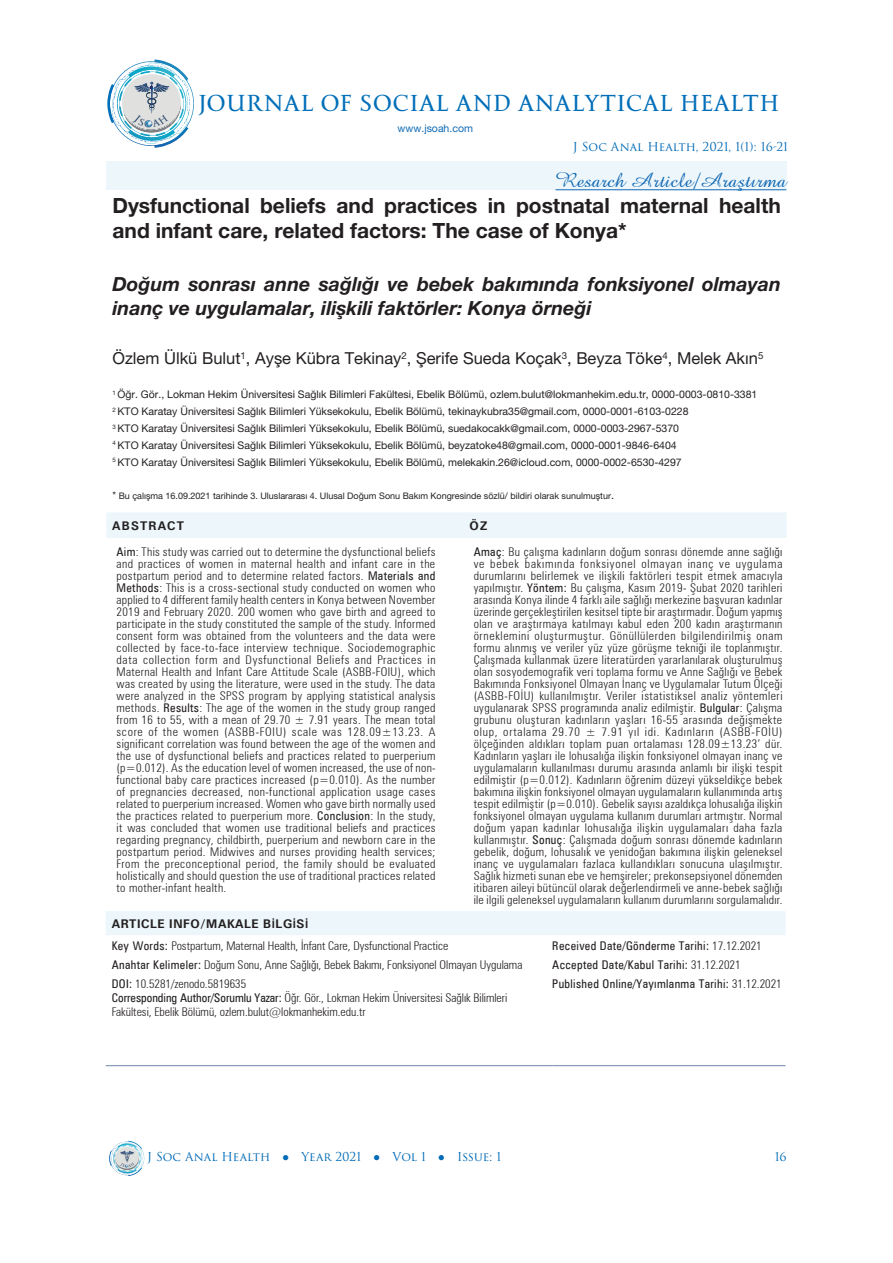
<style>
.page{position:relative;width:893px;height:1263px;background:#fff}
.page>*{position:absolute;margin:0;border:0;box-sizing:border-box;transform-origin:0 0}
.t1{font:26.25px "Transcend";color:#006eb8}
.t2{font:21px/25.2px "Helvetica Neue LT 75 Bd";color:#231f20}
.t3{font:21px "Amazone BT";letter-spacing:.01em;color:#1168b3}
.t4{font:19.5px/23.4px "Helvetica Neue LT 76 Bd It";color:#231f20}
.t5{font:16.5px "Helvetica Neue LT 55 Rm";color:#231f20}
.t6{font:300 condensed 12px/12px "Zurich BT";color:#231f20}
.t7{font:condensed 12px/18.9px "Zurich BT";letter-spacing:.03em;color:#231f20}
.t8{font:12px "Trajan Pro 3";color:#016ab6}
.t9{font:700 12px "Zurich BT";letter-spacing:.1em;color:#231f20}
.t10{font:10.5px/16.8px "Helvetica Neue LT 55 Rm";color:#231f20}
.t11{font:10.5px "Helvetica Neue LT 55 Rm";color:#116cb6}
.t12{font:9px "Helvetica Neue LT 55 Rm";color:#231f20}
.s1{font-size:10.5px}
.s2{font-weight:400}
.s3{font-weight:700;font-stretch:normal}
.s4{font-family:"Calibri";font-weight:700;font-stretch:normal}
.s5{font-weight:300}
.s6{font-family:"Sylfaen"}
</style>
<div class="page">
<img style="left:109px;top:1140px;width:36px;height:36px">
<div style="left:106px;top:162px;width:680px;height:28px;background:#edf7fb"></div>
<hr style="left:555px;top:189px;width:231px;height:1px;background:#1168b3">
<div style="left:106px;top:512px;width:681px;height:26px;background:#edf7fb"></div>
<div style="left:106px;top:911px;width:680px;height:24px;background:#edf7fb"></div>
<hr style="left:106px;top:1065px;width:446px;height:1px;background:#6e87ad">
<hr style="left:552px;top:1065px;width:234px;height:1px;background:#6e87ad">
<svg style="left:107px;top:60px;width:87px;height:88px"></svg>
<h1 class="t1" style="left:198px;top:88px;width:583px">JOURNAL OF SOCIAL AND ANALYTICAL HEALTH</h1>
<p class="t11" style="left:398px;top:121px;width:77px">www.jsoah.com</p>
<p class="t8" style="left:573px;top:139px;width:217px">J Soc Anal Health, 2021, 1(1): 16-21</p>
<h2 class="t3" style="left:555px;top:168px;width:232px">Resarch Article/Araştırma</h2>
<h2 class="t2" style="left:113px;top:192px;width:670px">Dysfunctional beliefs and practices in postnatal maternal health and infant care, related factors: The case of Konya*</h2>
<h3 class="t4" style="left:113px;top:272px;width:670px">Doğum sonrası anne sağlığı ve bebek bakımında fonksiyonel olmayan inanç ve uygulamalar, ilişkili faktörler: Konya örneği</h3>
<h3 class="t5" style="left:113px;top:348px;width:652px">Özlem Ülkü Bulut<sup>1</sup>, Ayşe Kübra Tekinay<sup>2</sup>, Şerife Sueda Koçak<sup>3</sup>, Beyza Töke<sup>4</sup>, Melek Akın<sup>5</sup></h3>
<p class="t10" style="left:113px;top:386px;width:646px"><sup>1</sup> Öğr. Gör., Lokman Hekim Üniversitesi Sağlık Bilimleri Fakültesi, Ebelik Bölümü, ozlem.bulut@lokmanhekim.edu.tr, 0000-0003-0810-3381<br><sup>2</sup> KTO Karatay Üniversitesi Sağlık Bilimleri Yüksekokulu, Ebelik Bölümü, tekinaykubra35@gmail.com, 0000-0001-6103-0228<br><sup>3</sup> KTO Karatay Üniversitesi Sağlık Bilimleri Yüksekokulu, Ebelik Bölümü, suedakocakk@gmail.com, 0000-0003-2967-5370<br><sup>4</sup> KTO Karatay Üniversitesi Sağlık Bilimleri Yüksekokulu, Ebelik Bölümü, beyzatoke48@gmail.com, 0000-0001-9846-6404<br><sup>5</sup> KTO Karatay Üniversitesi Sağlık Bilimleri Yüksekokulu, Ebelik Bölümü, melekakin.26@icloud.com, 0000-0002-6530-4297</p>
<p class="t12" style="left:113px;top:491px;width:503px"><span class="s1">*</span> Bu çalışma 16.09.2021 tarihinde 3. Uluslararası 4. Ulusal Doğum Sonu Bakım Kongresinde sözlü/ bildiri olarak sunulmuştur<span class="s1">.</span></p>
<p class="t9" style="left:112px;top:518px;width:73px">ABSTRACT</p>
<p class="t9" style="left:469px;top:518px;width:19px">ÖZ</p>
<p class="t6" style="left:117px;top:545px;width:321px;text-align:justify"><span class="s2">Aim</span>: This study was carried out to determine the dysfunctional beliefs and practices of women in maternal health and infant care in the postpartum period and to determine related factors. <span class="s2">Materials and Methods</span>: This is a cross-sectional study conducted on women who applied to 4 different family health centers in Konya between November 2019 and February 2020. 200 women who gave birth and agreed to participate in the study constituted the sample of the study. Informed consent form was obtained from the volunteers and the data were collected by face-to-face interview technique. Sociodemographic data collection form and Dysfunctional Beliefs and Practices in Maternal Health and Infant Care Attitude Scale (ASBB-FOIU), which was created by using the literature, were used in the study. The data were analyzed in the SPSS program by applying statistical analysis methods. <span class="s2">Results</span>: The age of the women in the study group ranged from 16 to 55, with a mean of 29.70 ± 7.91 years. The mean total score of the women (ASBB-FOIU) scale was 128.09±13.23. A significant correlation was found between the age of the women and the use of dysfunctional beliefs and practices related to puerperium (p=0.012). As the education level of women increased, the use of non&shy;functional baby care practices increased (p=0.010). As the number of pregnancies decreased, non-functional application usage cases related to puerperium increased. Women who gave birth normally used the practices related to puerperium more. <span class="s2">Conclusion</span>: In the study, it was concluded that women use traditional beliefs and practices regarding pregnancy, childbirth, puerperium and newborn care in the postpartum period. Midwives and nurses providing health services; From the preconceptional period, the family should be evaluated holistically and should question the use of traditional practices related to mother-infant health.</p>
<p class="t6" style="left:474px;top:545px;width:310px;text-align:justify"><span class="s2">Amaç</span>: Bu çalışma kadınların doğum sonrası dönemde anne sağlığı ve bebek bakımında fonksiyonel olmayan inanç ve uygulama durumlarını belirlemek ve ilişkili faktörleri tespit etmek amacıyla yapılmıştır. <span class="s2">Yöntem:</span> Bu çalışma, Kasım 2019- Şubat 2020 tarihleri arasında Konya ilinde 4 farklı aile sağlığı merkezine başvuran kadınlar üzerinde gerçekleştirilen kesitsel tipte bir araştırmadır. Doğum yapmış olan ve araştırmaya katılmayı kabul eden 200 kadın araştırmanın örneklemini oluşturmuştur. Gönüllülerden bilgilendirilmiş onam formu alınmış ve veriler yüz yüze görüşme tekniği ile toplanmıştır.<br>Çalışmada kullanmak üzere literatürden yararlanılarak oluşturulmuş olan sosyodemografik veri toplama formu ve Anne Sağlığı ve Bebek Bakımında Fonksiyonel Olmayan İnanç ve Uygulamalar Tutum Ölçeği (ASBB-FOİU) kullanılmıştır. Veriler istatistiksel analiz yöntemleri uygulanarak SPSS programında analiz edilmiştir. <span class="s2">Bulgular</span>: Çalışma grubunu oluşturan kadınların yaşları 16-55 arasında değişmekte olup, ortalama 29.70 ± 7.91 yıl idi. Kadınların (ASBB-FOİU) ölçeğinden aldıkları toplam puan ortalaması 128.09±13.23’ dür.<br>Kadınların yaşları ile lohusalığa ilişkin fonksiyonel olmayan inanç ve uygulamaların kullanılması durumu arasında anlamlı bir ilişki tespit edilmiştir (p=0.012). Kadınların öğrenim düzeyi yükseldikçe bebek bakımına ilişkin fonksiyonel olmayan uygulamaların kullanımında artış tespit edilmiştir (p=0.010). Gebelik sayısı azaldıkça lohusalığa ilişkin fonksiyonel olmayan uygulama kullanım durumları artmıştır. Normal doğum yapan kadınlar lohusalığa ilişkin uygulamaları daha fazla kullanmıştır. <span class="s2">Sonuç</span>: Çalışmada doğum sonrası dönemde kadınların gebelik, doğum, lohusalık ve yenidoğan bakımına ilişkin geleneksel inanç ve uygulamaları fazlaca kullandıkları sonucuna ulaşılmıştır.<br>Sağlık hizmeti sunan ebe ve hemşireler; prekonsepsiyonel dönemden itibaren aileyi bütüncül olarak değerlendirmeli ve anne-bebek sağlığı ile ilgili geleneksel uygulamaların kullanım durumlarını sorgulamalıdır.</p>
<p class="t6" style="left:112px;top:912px;width:338px;line-height:22.6px"><span class="s3">ARTICLE INFO/MAKALE B</span><span class="s4">İ</span><span class="s3">LG</span><span class="s4">İ</span><span class="s3">S</span><span class="s4">İ<br></span><span class="s2">Key Words:</span> Postpartum, Maternal Health, İnfant Care, Dysfunctional Practice</p>
<p class="t6" style="left:112px;top:955px;width:412px;line-height:18.6px"><span class="s2">Anahtar Kelimeler:</span> Doğum Sonu, Anne Sağlığı, Bebek Bakımı, Fonksiyonel Olmayan Uygulama<br><span class="s2">DOI:</span> 10.5281/zenodo.5819635</p>
<p class="t6" style="left:112px;top:990px;width:397px;line-height:14.4px"><span class="s2">Corresponding Author/Sorumlu Yazar:</span> Öğr. Gör., Lokman Hekim Üniversitesi Sağlık Bilimleri<br>Fakültesi, Ebelik Bölümü, ozlem.bulut@lokmanhekim.edu.tr</p>
<p class="t7" style="left:552px;top:936px;width:231px">Received Date/Gönderme Tarihi: <span class="s5">17.12.2021<br></span>Accepted Date/Kabul Tarihi: <span class="s5">31.12.2021<br></span>Published Online/Yayımlanma Tarihi: <span class="s5">31.12.2021</span></p>
<p class="t8" style="left:147px;top:1149px;width:356px">J Soc Anal Health <span class="s6">●</span> Year 2021 <span class="s6">●</span> Vol 1 <span class="s6">●</span> Issue: 1</p>
<p class="t8" style="left:775px;top:1149px;width:13px">16</p>
</div>
